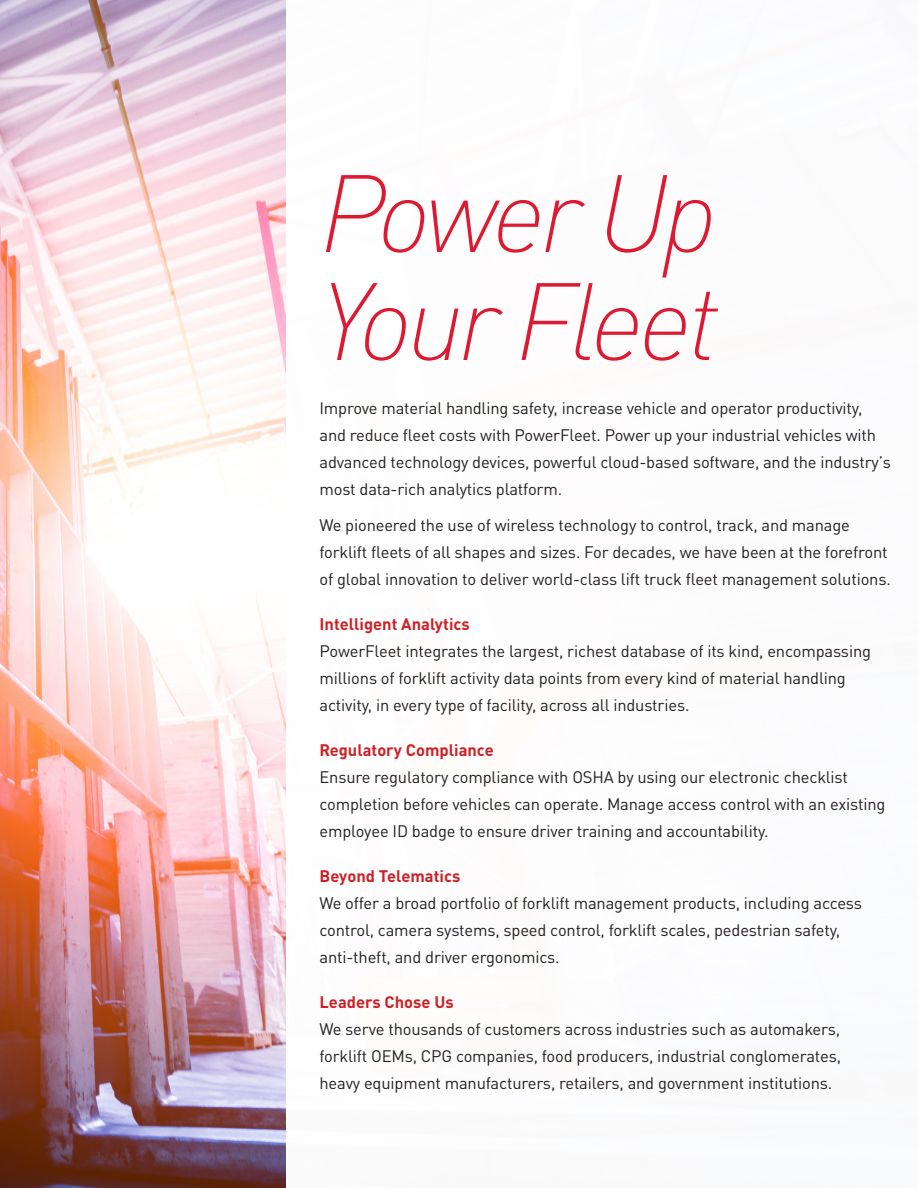
<style>
.page{position:relative;width:918px;height:1188px;background:#fff}
.page>*{position:absolute;margin:0;border:0;box-sizing:border-box;transform-origin:0 0}
.Section_Title{font:italic 300 expanded 108px/108px "DIN Pro";letter-spacing:-.05em;color:#dc1a32}
.Section_Intro{font:16.5px/27px "DIN Pro";letter-spacing:-.01em;color:#231f20}
.Product_Section_Head{font:700 16.5px "DIN Pro";color:#cd2027}
</style>
<div class="page">
<img style="left:0;top:0;width:286px;height:1188px">
<p class="Section_Title" style="left:320px;top:154px;width:401px">Power Up<br>Your Fleet</p>
<p class="Section_Intro" style="left:320px;top:393px;width:573px">Improve material handling safety, increase vehicle and operator productivity, and reduce fleet costs with PowerFleet. Power up your industrial vehicles with advanced technology devices, powerful cloud-based software, and the industry’s most data-rich analytics platform.</p>
<p class="Section_Intro" style="left:320px;top:510px;width:573px">We pioneered the use of wireless technology to control, track, and manage forklift fleets of all shapes and sizes. For decades, we have been at the forefront of global innovation to deliver world-class lift truck fleet management solutions.</p>
<p class="Product_Section_Head" style="left:320px;top:611px;width:152px">Intelligent Analytics</p>
<p class="Section_Intro" style="left:320px;top:636px;width:553px">PowerFleet integrates the largest, richest database of its kind, encompassing millions of forklift activity data points from every kind of material handling activity, in every type of facility, across all industries.</p>
<p class="Product_Section_Head" style="left:320px;top:737px;width:176px">Regulatory Compliance</p>
<p class="Section_Intro" style="left:320px;top:762px;width:567px">Ensure regulatory compliance with OSHA by using our electronic checklist completion before vehicles can operate. Manage access control with an existing employee ID badge to ensure driver training and accountability.</p>
<p class="Product_Section_Head" style="left:320px;top:863px;width:142px">Beyond Telematics</p>
<p class="Section_Intro" style="left:320px;top:888px;width:544px">We offer a broad portfolio of forklift management products, including access control, camera systems, speed control, forklift scales, pedestrian safety, anti-theft, and driver ergonomics.</p>
<p class="Product_Section_Head" style="left:320px;top:989px;width:136px">Leaders Chose Us</p>
<p class="Section_Intro" style="left:320px;top:1014px;width:523px;text-align:justify">We serve thousands of customers across industries such as automakers, forklift OEMs, CPG companies, food producers, industrial conglomerates, heavy equipment manufacturers, retailers, and government institutions.</p>
</div>
